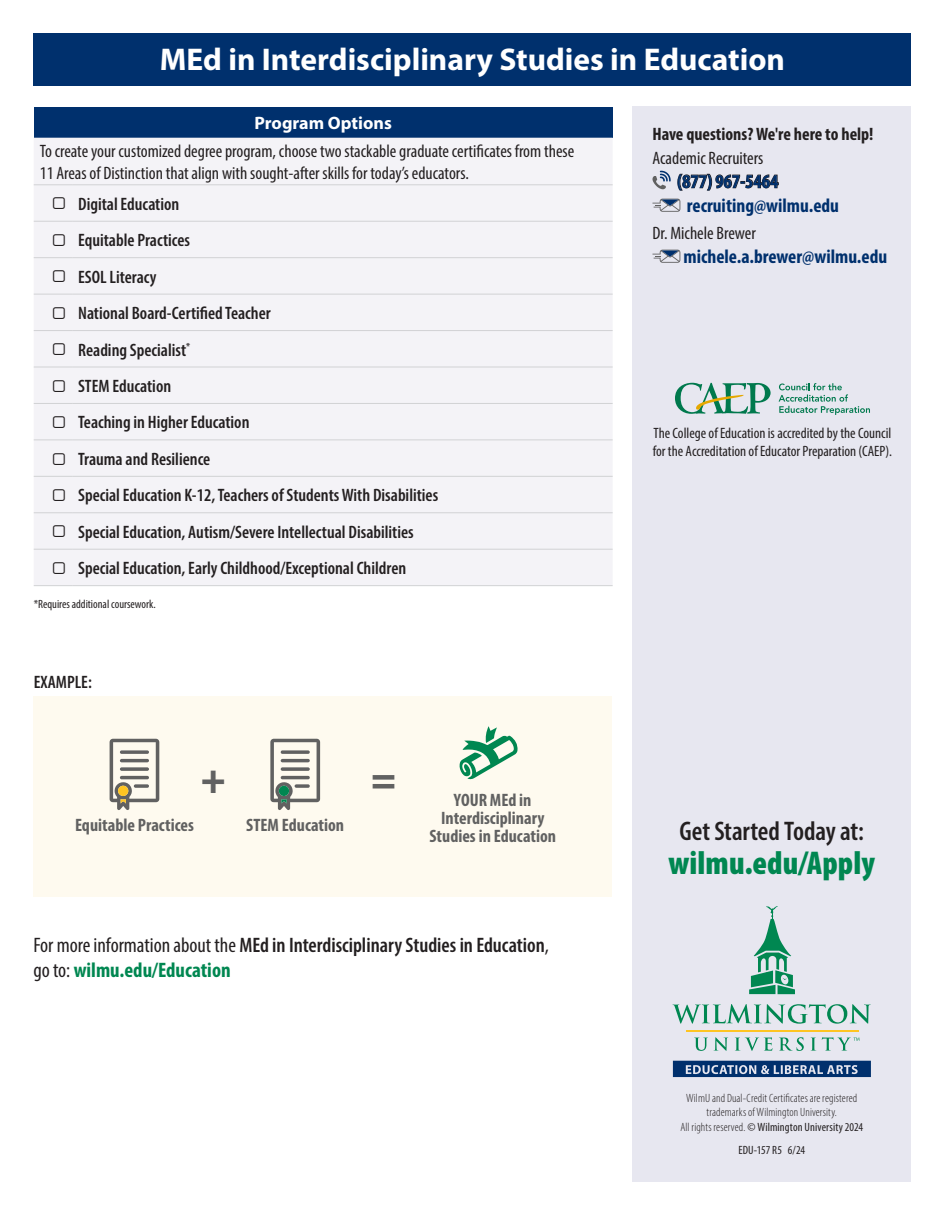
<style>
.page{position:relative;width:945px;height:1215px;background:#fff}
.page>*{position:absolute;margin:0;border:0;box-sizing:border-box;transform-origin:0 0}
.t1{font:900 42px "Myriad Pro";color:#616161}
.t2{font:900 condensed 33px "Myriad Pro";letter-spacing:.005em;color:#008751}
.t3{font:700 31.5px "Myriad Pro";color:#fff}
.t4{font:600 condensed 27px "Myriad Pro";letter-spacing:-.005em;color:#231f20}
.t5{font:600 condensed 21px/25.2px "Myriad Pro";color:#231f20}
.t6{font:700 condensed 19.5px/24px "Myriad Pro";color:#00306d}
.t7{font:600 condensed 18px "Myriad Pro";color:#231f20}
.t8{font:condensed 18px/21.6px "Myriad Pro";color:#231f20}
.t9{font:700 condensed 18px/18px "Myriad Pro";color:#616161;text-align:center}
.t10{font:700 condensed 18px/24px "Myriad Pro";color:#231f20}
.t11{font:700 18px "Myriad Pro";color:#fff}
.t12{font:condensed 15px/18px "Myriad Pro";color:#231f20}
.t13{font:300 condensed 12px/14.4px "Myriad Pro";letter-spacing:.01em;color:#231f20;text-align:center}
.t14{font:condensed 12px "Myriad Pro";color:#231f20}
.s1{font-weight:400}
.s2{font-weight:700;color:#008751}
.s3{color:#231f20}
</style>
<div class="page">
<div style="left:34px;top:33px;width:877px;height:53px;background:#00306d"></div>
<div style="left:632px;top:106px;width:279px;height:1075px;background:#e7e7f0"></div>
<svg style="left:652px;top:171px;width:19px;height:18px"></svg>
<svg style="left:652px;top:199px;width:28px;height:13px"></svg>
<svg style="left:652px;top:250px;width:28px;height:13px"></svg>
<svg style="left:675px;top:383px;width:96px;height:31px"></svg>
<svg style="left:779px;top:383px;width:91px;height:32px"></svg>
<svg style="left:695px;top:1038px;width:12px;height:13px"></svg>
<svg style="left:714px;top:1037px;width:14px;height:14px"></svg>
<svg style="left:735px;top:1037px;width:37px;height:14px"></svg>
<svg style="left:779px;top:1037px;width:25px;height:14px"></svg>
<svg style="left:811px;top:1038px;width:5px;height:13px"></svg>
<svg style="left:673px;top:1004px;width:198px;height:20px"></svg>
<hr style="left:686px;top:1031px;width:173px;height:1px;background:#fec422">
<svg style="left:749px;top:906px;width:46px;height:88px"></svg>
<svg style="left:822px;top:1037px;width:37px;height:14px"></svg>
<svg style="left:673px;top:1061px;width:198px;height:16px;background:#315789"></svg>
<div style="left:34px;top:107px;width:579px;height:31px;background:#00306d"></div>
<div style="left:34px;top:138px;width:579px;height:447px;background:#f4f3f7"></div>
<hr style="left:34px;top:184px;width:38px;height:1px;background:#d1d2d4">
<hr style="left:72px;top:184px;width:541px;height:1px;background:#d1d2d4">
<hr style="left:34px;top:221px;width:38px;height:1px;background:#d1d2d4">
<hr style="left:72px;top:221px;width:541px;height:1px;background:#d1d2d4">
<hr style="left:34px;top:257px;width:38px;height:1px;background:#d1d2d4">
<hr style="left:72px;top:257px;width:541px;height:1px;background:#d1d2d4">
<hr style="left:34px;top:294px;width:38px;height:1px;background:#d1d2d4">
<hr style="left:72px;top:294px;width:541px;height:1px;background:#d1d2d4">
<hr style="left:34px;top:330px;width:38px;height:1px;background:#d1d2d4">
<hr style="left:72px;top:330px;width:541px;height:1px;background:#d1d2d4">
<hr style="left:34px;top:367px;width:38px;height:1px;background:#d1d2d4">
<hr style="left:72px;top:367px;width:541px;height:1px;background:#d1d2d4">
<hr style="left:34px;top:403px;width:38px;height:1px;background:#d1d2d4">
<hr style="left:72px;top:403px;width:541px;height:1px;background:#d1d2d4">
<hr style="left:34px;top:440px;width:38px;height:1px;background:#d1d2d4">
<hr style="left:72px;top:440px;width:541px;height:1px;background:#d1d2d4">
<hr style="left:34px;top:476px;width:38px;height:1px;background:#d1d2d4">
<hr style="left:72px;top:476px;width:541px;height:1px;background:#d1d2d4">
<hr style="left:34px;top:512px;width:38px;height:1px;background:#d1d2d4">
<hr style="left:72px;top:512px;width:541px;height:1px;background:#d1d2d4">
<hr style="left:34px;top:549px;width:38px;height:1px;background:#d1d2d4">
<hr style="left:72px;top:549px;width:541px;height:1px;background:#d1d2d4">
<hr style="left:34px;top:585px;width:38px;height:1px;background:#d1d2d4">
<hr style="left:72px;top:585px;width:541px;height:1px;background:#d1d2d4">
<div style="left:34px;top:696px;width:578px;height:201px;background:#fefaef"></div>
<svg style="left:110px;top:739px;width:49px;height:71px"></svg>
<svg style="left:270px;top:739px;width:50px;height:71px"></svg>
<svg style="left:459px;top:726px;width:59px;height:54px"></svg>
<svg style="left:53px;top:197px;width:12px;height:12px"></svg>
<svg style="left:53px;top:234px;width:12px;height:12px"></svg>
<svg style="left:53px;top:270px;width:12px;height:12px"></svg>
<svg style="left:53px;top:307px;width:12px;height:12px"></svg>
<svg style="left:53px;top:343px;width:12px;height:12px"></svg>
<svg style="left:53px;top:380px;width:12px;height:12px"></svg>
<svg style="left:53px;top:416px;width:12px;height:12px"></svg>
<svg style="left:53px;top:453px;width:12px;height:12px"></svg>
<svg style="left:53px;top:489px;width:12px;height:12px"></svg>
<svg style="left:53px;top:525px;width:12px;height:12px"></svg>
<svg style="left:53px;top:562px;width:12px;height:12px"></svg>
<p class="t3" style="left:160px;top:39px;width:627px">MEd in Interdisciplinary Studies in Education</p>
<p class="t11" style="left:255px;top:112px;width:139px">Program Options</p>
<p class="t8" style="left:40px;top:140px;width:536px">To create your customized degree program, choose two stackable graduate certificates from these<br>11 Areas of Distinction that align with sought-after skills for today’s educators.</p>
<p class="t7" style="left:78px;top:193px;width:103px">Digital Education</p>
<p class="t7" style="left:78px;top:229px;width:113px">Equitable Practices</p>
<p class="t7" style="left:78px;top:266px;width:80px">ESOL Literacy</p>
<p class="t7" style="left:78px;top:302px;width:194px">National Board-Certified Teacher</p>
<p class="t7" style="left:78px;top:338px;width:114px">Reading Specialist<sup>*</sup></p>
<p class="t7" style="left:78px;top:375px;width:95px">STEM Education</p>
<p class="t7" style="left:78px;top:411px;width:173px">Teaching in Higher Education</p>
<p class="t7" style="left:78px;top:448px;width:134px">Trauma and Resilience</p>
<p class="t7" style="left:78px;top:484px;width:362px">Special Education K-12, Teachers of Students With Disabilities</p>
<p class="t7" style="left:78px;top:521px;width:337px">Special Education, Autism/Severe Intellectual Disabilities</p>
<p class="t7" style="left:78px;top:557px;width:330px">Special Education, Early Childhood/Exceptional Children</p>
<p class="t14" style="left:34px;top:597px;width:124px">*Requires additional coursework.</p>
<p class="t7" style="left:34px;top:671px;width:60px">EXAMPLE:</p>
<p class="t1" style="left:201px;top:751px;width:27px">+</p>
<p class="t1" style="left:371px;top:751px;width:27px">=</p>
<p class="t9" style="left:75px;top:815px;width:120px">Equitable Practices</p>
<p class="t9" style="left:246px;top:815px;width:99px">STEM Education</p>
<p class="t9" style="left:429px;top:790px;width:128px">YOUR MEd in<br>Interdisciplinary<br>Studies in Education</p>
<p class="t5" style="left:33px;top:932px;width:517px"><span class="s1">For more information about the</span> MEd in Interdisciplinary Studies in Education<span class="s1">, go to:</span> <span class="s2">wilmu.edu/Education</span></p>
<p class="t10" style="left:652px;top:121px;width:223px">Have questions? We're here to help!<br><span class="s1">Academic Recruiters</span></p>
<p class="t6" style="left:687px;top:169px;width:154px;text-indent:-10px"><span class="s3">(877) 967-5464 </span>recruiting@wilmu.edu</p>
<p class="t8" style="left:652px;top:222px;width:105px">Dr. Michele Brewer</p>
<p class="t6" style="left:684px;top:244px;width:205px">michele.a.brewer@wilmu.edu</p>
<p class="t12" style="left:653px;top:424px;width:241px">The College of Education is accredited by the Council for the Accreditation of Educator Preparation (CAEP).</p>
<p class="t4" style="left:680px;top:814px;width:186px">Get Started Today at:</p>
<p class="t2" style="left:669px;top:842px;width:208px">wilmu.edu/Apply</p>
<p class="t13" style="left:680px;top:1091px;width:184px">WilmU and Dual-Credit Certificates are registered trademarks of Wilmington University.<br>All rights reserved. <span class="s1">© Wilmington University 2024</span></p>
<p class="t14" style="left:739px;top:1142px;width:68px">EDU-157 R5 6/24</p>
</div>
